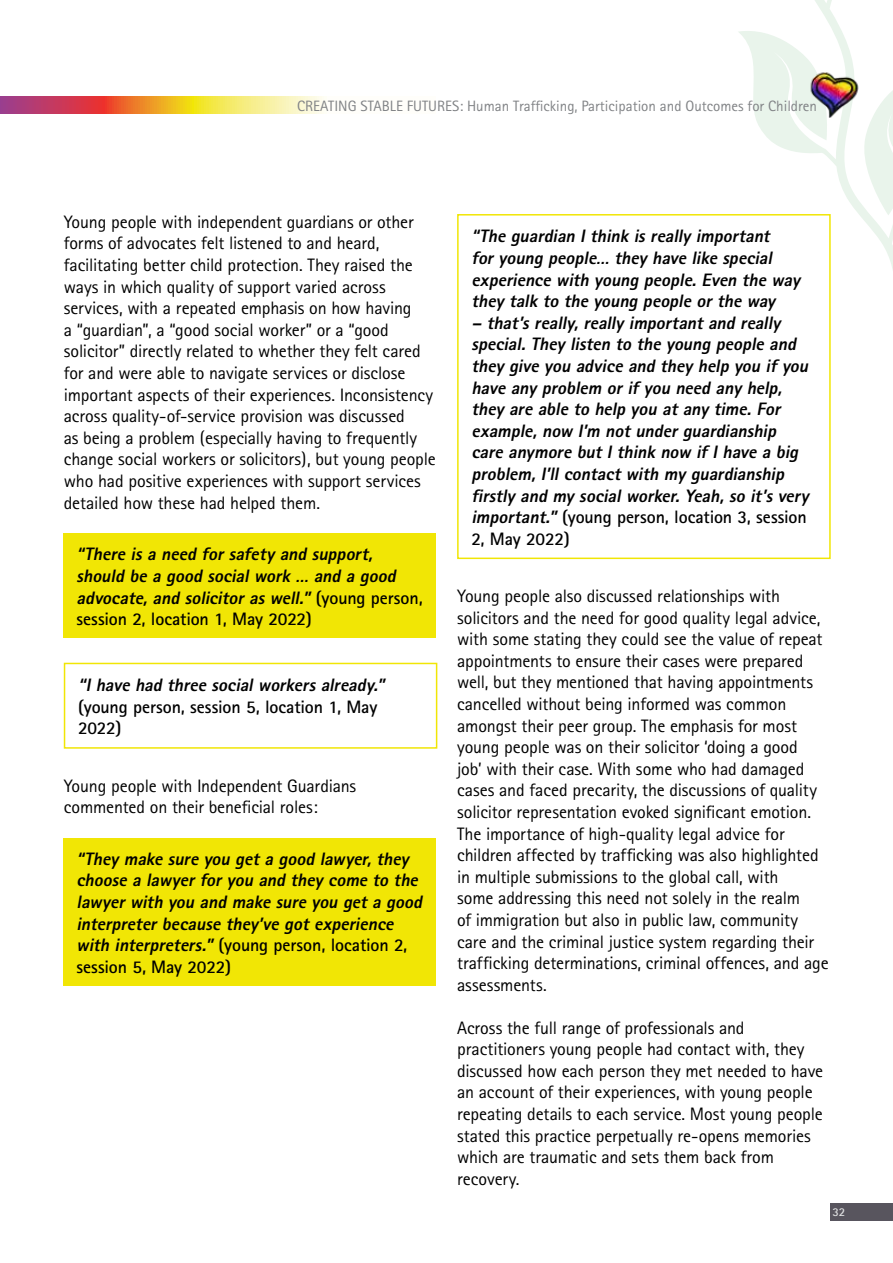
<style>
.page{position:relative;width:893px;height:1263px;background:#fff}
.page>*{position:absolute;margin:0;border:0;box-sizing:border-box;transform-origin:0 0}
.t1{font:18px/21.6px "Rotis Sans Serif";letter-spacing:-.01em;color:#000}
.t2{font:italic 800 18px/21.6px "Rotis Sans Serif";color:#000}
.t3{font:700 18px/21.6px "Rotis Sans Serif";letter-spacing:-.005em;color:#000}
.t4{font:15px "Rotis Sans Serif";color:#808285}
.t5{font:700 12px "Rotis Sans Serif";color:#e1e2e3}
.s1{font-weight:700;font-style:normal}
</style>
<div class="page">
<svg style="left:738px;top:0;width:155px;height:560px"></svg>
<svg style="left:0;top:96px;width:324px;height:18px;background:#e39b62"></svg>
<div style="left:830px;top:1203px;width:63px;height:18px;background:#58555e"></div>
<img style="left:804px;top:67px;width:69px;height:64px">
<div style="left:64px;top:533px;width:372px;height:105px;background:#f1e605"></div>
<div style="left:64px;top:663px;width:373px;height:86px;border:2px solid #f1e605"></div>
<div style="left:64px;top:838px;width:372px;height:147px;background:#f1e605"></div>
<div style="left:458px;top:215px;width:372px;height:343px;background:#fff"></div>
<div style="left:457px;top:214px;width:374px;height:345px;border:2px solid #f1e605"></div>
<p class="t4" style="left:297px;top:97px;width:521px">CREATING STABLE FUTURES: Human Trafficking, Participation and Outcomes for Children</p>
<p class="t1" style="left:64px;top:211px;width:374px">Young people with independent guardians or other forms of advocates felt listened to and heard, facilitating better child protection. They raised the ways in which quality of support varied across services, with a repeated emphasis on how having<br>a “guardian”, a “good social worker” or a “good solicitor” directly related to whether they felt cared for and were able to navigate services or disclose important aspects of their experiences. Inconsistency across quality-of-service provision was discussed<br>as being a problem (especially having to frequently change social workers or solicitors), but young people who had positive experiences with support services detailed how these had helped them.</p>
<p class="t2" style="left:77px;top:543px;width:348px">“There is a need for safety and support, should be a good social work … and a good advocate, and solicitor as well.” <span class="s1">(yo u n g p e r s o n , session 2, location 1, May 2022)</span></p>
<p class="t2" style="left:78px;top:674px;width:312px">“I have had three social workers already.”</p>
<p class="t3" style="left:78px;top:695px;width:301px">(young person, session 5, location 1, May<br>2022)</p>
<p class="t1" style="left:64px;top:774px;width:294px">Young people with Independent Guardians commented on their beneficial roles:</p>
<p class="t2" style="left:77px;top:848px;width:351px">“They make sure you get a good lawyer, they choose a lawyer for you and they come to the lawyer with you and make sure you get a good interpreter because they’ve got experience with interpreters.” <span class="s1">(young person, location 2, session 5, May 2022)</span></p>
<p class="t2" style="left:471px;top:225px;width:334px">“The guardian I think is really important<br>for young people… they have like special experience with young people. Even the way they talk to the young people or the way</p>
<p class="t2" style="left:471px;top:312px;width:343px">– that’s really, really important and really special. They listen to the young people and they give you advice and they help you if you have any problem or if you need any help, they are able to help you at any time. For example, now I’m not under guardianship care anymore but I think now if I have a big problem, I’ll contact with my guardianship firstly and my social worker. Yeah, so it’s very important.” <span class="s1">(young person, location 3, session 2, May 2022)</span></p>
<p class="t1" style="left:457px;top:585px;width:373px">Young people also discussed relationships with solicitors and the need for good quality legal advice, with some stating they could see the value of repeat appointments to ensure their cases were prepared well, but they mentioned that having appointments cancelled without being informed was common amongst their peer group. The emphasis for most young people was on their solicitor ‘doing a good<br>job’ with their case. With some who had damaged cases and faced precarity, the discussions of quality solicitor representation evoked significant emotion.<br>The importance of high-quality legal advice for children affected by trafficking was also highlighted in multiple submissions to the global call, with<br>some addressing this need not solely in the realm<br>of immigration but also in public law, community care and the criminal justice system regarding their trafficking determinations, criminal offences, and age assessments.</p>
<p class="t1" style="left:457px;top:1017px;width:368px">Across the full range of professionals and practitioners young people had contact with, they discussed how each person they met needed to have an account of their experiences, with young people repeating details to each service. Most young people stated this practice perpetually re-opens memories which are traumatic and sets them back from recovery.</p>
<p class="t5" style="left:832px;top:1205px;width:14px">32</p>
</div>
